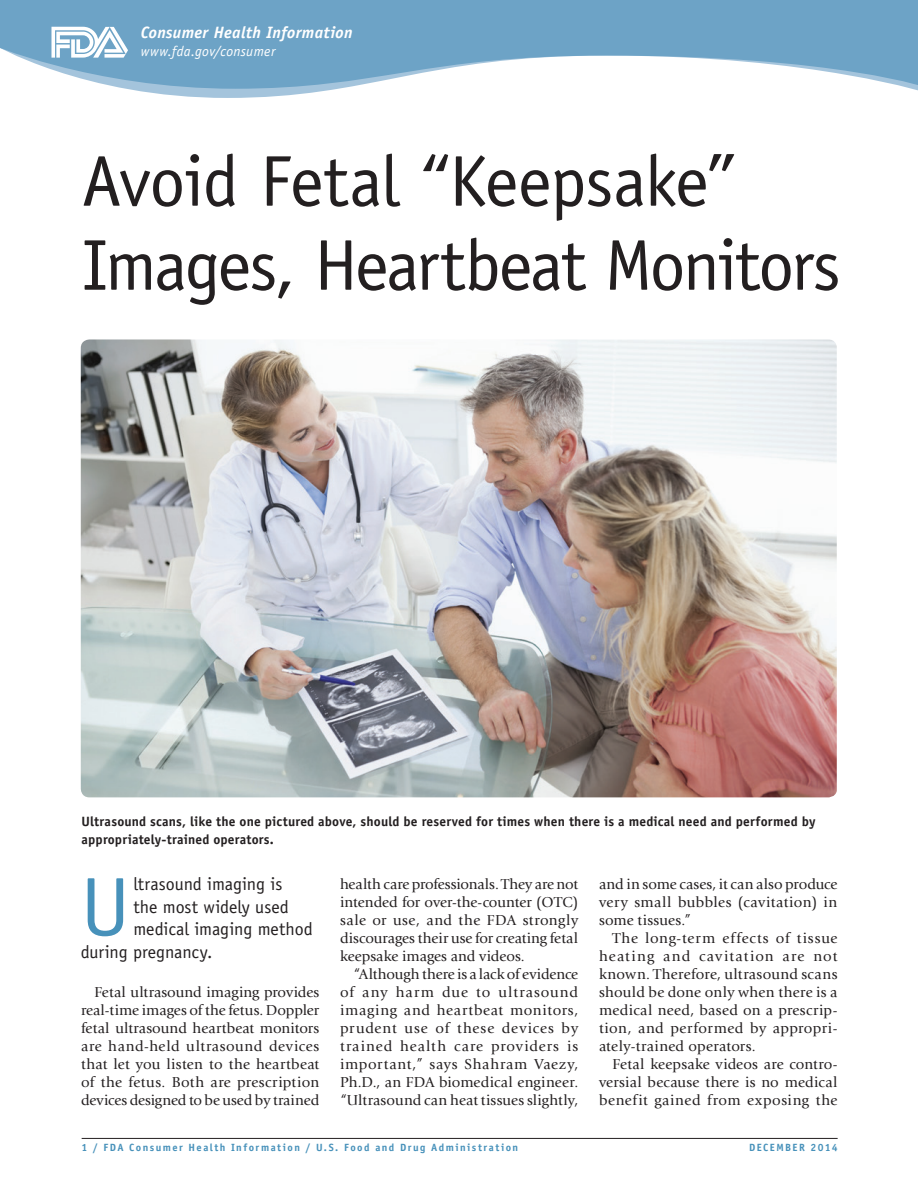
<style>
.page{position:relative;width:918px;height:1188px;background:#fff}
.page>*{position:absolute;margin:0;border:0;box-sizing:border-box;transform-origin:0 0}
.t1{font:83.1px "Officina Sans Std";color:#4791ba}
.t2{font:72px/84px "Officina Sans Std";letter-spacing:-.025em;color:#231f20}
.t3{font:18px "Officina Sans Std";letter-spacing:-.005em;color:#231f20}
.t4{font:italic 700 16.5px "Officina Sans Std";letter-spacing:.015em;color:#fff}
.t5{font:15px/18px "Giovanni Std";letter-spacing:.015em;color:#231f20;text-align:justify}
.t6{font:italic 14.25px "Officina Sans Std";letter-spacing:.025em;color:#fff}
.t7{font:700 13.5px/18px "Officina Sans Std";letter-spacing:.01em;color:#231f20}
.t8{font:700 10.5px "Officina Sans Std";letter-spacing:.14em;color:#4791ba}
</style>
<div class="page">
<svg style="left:128px;top:89px;width:790px;height:9px"></svg>
<svg style="left:0;top:0;width:918px;height:89px;fill:#6da3c6"></svg>
<hr style="left:82px;top:1138px;width:756px;height:1px;background:#231f20">
<svg style="left:51px;top:27px;width:76px;height:31px"></svg>
<img style="left:81px;top:339px;width:756px;height:458px">
<p class="t4" style="left:141px;top:22px;width:213px">Consumer Health Information</p>
<p class="t6" style="left:141px;top:43px;width:136px">www.fda.gov/consumer</p>
<h2 class="t2" style="left:82px;top:139px;width:761px">Avoid Fetal “Keepsake”<br>Images, Heartbeat Monitors</h2>
<p class="t7" style="left:82px;top:812px;width:735px">Ultrasound scans, like the one pictured above, should be reserved for times when there is a medical need and performed by appropriately-trained operators.</p>
<h1 class="t1" style="left:81px;top:858px;width:51px">U</h1>
<p class="t3" style="left:133px;top:874px;width:151px">ltrasound imaging is</p>
<p class="t3" style="left:133px;top:896px;width:157px">the most widely used</p>
<p class="t3" style="left:133px;top:919px;width:181px">medical imaging method</p>
<p class="t3" style="left:81px;top:941px;width:133px">during pregnancy.</p>
<p class="t5" style="left:81px;top:983px;width:240px;text-indent:14px">Fetal ultrasound imaging provides real-time images of the fetus. Doppler fetal ultrasound heartbeat monitors are hand-held ultrasound devices that let you listen to the heartbeat of the fetus. Both are prescription devices designed to be used by trained</p>
<p class="t5" style="left:340px;top:875px;width:240px">health care professionals. They are not intended for over-the-counter (OTC) sale or use, and the FDA strongly discourages their use for creating fetal keepsake images and videos.</p>
<p class="t5" style="left:340px;top:965px;width:240px;text-indent:14px">“Although there is a lack of evidence of any harm due to ultrasound imaging and heartbeat monitors, prudent use of these devices by trained health care providers is important,” says Shahram Vaezy, Ph.D., an FDA biomedical engineer. “Ultrasound can heat tissues slightly,</p>
<p class="t5" style="left:599px;top:875px;width:240px">and in some cases, it can also produce very small bubbles (cavitation) in some tissues.”</p>
<p class="t5" style="left:599px;top:929px;width:240px;text-indent:14px">The long-term effects of tissue heating and cavitation are not known. Therefore, ultrasound scans should be done only when there is a medical need, based on a prescrip&shy;tion, and performed by appropri&shy;ately-trained operators.</p>
<p class="t5" style="left:599px;top:1055px;width:240px;text-indent:14px">Fetal keepsake videos are contro&shy;versial because there is no medical benefit gained from exposing the</p>
<p class="t8" style="left:82px;top:1141px;width:438px">1 / FDA Consumer Health Information / U.S. Food and Drug Administration</p>
<p class="t8" style="left:749px;top:1141px;width:90px">DECEMBER 2014</p>
</div>
